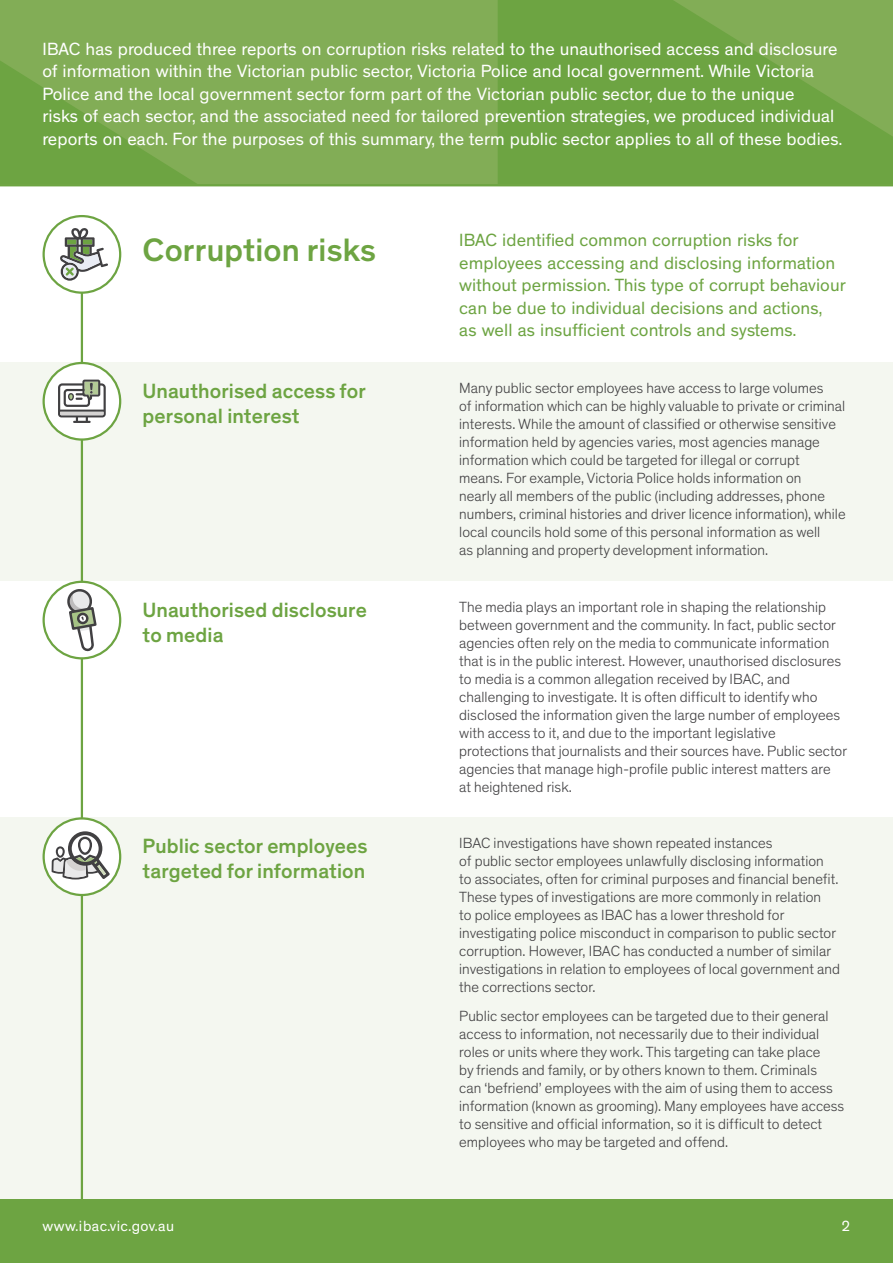
<style>
.page{position:relative;width:893px;height:1263px;background:#fff}
.page>*{position:absolute;margin:0;border:0;box-sizing:border-box;transform-origin:0 0}
.t1{font:500 33px "Theinhardt";letter-spacing:.005em;color:#6da442}
.t2{font:500 21px/25.2px "Theinhardt";letter-spacing:.005em;color:#6da442}
.t3{font:18px/22.5px "Theinhardt";letter-spacing:.005em;color:#fff}
.t4{font:18px/22.5px "Theinhardt";letter-spacing:.005em;color:#6da442}
.t5{font:300 15px/18px "Theinhardt";letter-spacing:.005em;color:#414042}
.t6{font:15px "Theinhardt";letter-spacing:.03em;color:#fff}
</style>
<div class="page">
<div style="left:0;top:817px;width:893px;height:382px;background:#f4f7f0"></div>
<div style="left:0;top:362px;width:893px;height:219px;background:#f4f7f0"></div>
<hr style="left:81px;top:254px;width:2px;height:1009px;background:#6da442">
<div style="left:44px;top:363px;width:76px;height:77px;background:#fff;border-radius:50%"></div>
<div style="left:43px;top:362px;width:78px;height:79px;border:2px solid #6da442;border-radius:50%"></div>
<div style="left:0;top:0;width:893px;height:184px;background:#82ad56"></div>
<svg style="left:0;top:61px;width:197px;height:123px"></svg>
<svg style="left:498px;top:0;width:395px;height:184px;fill:#6da442"></svg>
<svg style="left:44px;top:818px;width:76px;height:77px;fill:#fff"></svg>
<div style="left:43px;top:817px;width:78px;height:79px;border:2px solid #6da442;border-radius:50%"></div>
<hr style="left:0;top:184px;width:893px;height:2px;background:#6da442">
<div style="left:44px;top:216px;width:76px;height:77px;background:#fff;border-radius:50%"></div>
<div style="left:43px;top:215px;width:78px;height:79px;border:2px solid #6da442;border-radius:50%"></div>
<svg style="left:60px;top:228px;width:48px;height:53px"></svg>
<svg style="left:58px;top:380px;width:48px;height:43px"></svg>
<div style="left:44px;top:582px;width:76px;height:76px;background:#fff;border-radius:50%"></div>
<div style="left:43px;top:581px;width:78px;height:78px;border:2px solid #6da442;border-radius:50%"></div>
<svg style="left:65px;top:586px;width:33px;height:66px"></svg>
<svg style="left:70px;top:833px;width:30px;height:31px"></svg>
<div style="left:68px;top:831px;width:34px;height:35px;border:4px solid #414042;border-radius:50%"></div>
<svg style="left:52px;top:837px;width:58px;height:42px"></svg>
<div style="left:0;top:1199px;width:893px;height:64px;background:#6da442"></div>
<p class="t3" style="left:43px;top:38px;width:801px">IBAC has produced three reports on corruption risks related to the unauthorised access and disclosure of information within the Victorian public sector, Victoria Police and local government. While Victoria Police and the local government sector form part of the Victorian public sector, due to the unique<br>risks of each sector, and the associated need for tailored prevention strategies, we produced individual reports on each. For the purposes of this summary, the term public sector applies to all of these bodies.</p>
<h1 class="t1" style="left:143px;top:230px;width:235px">Corruption risks</h1>
<p class="t4" style="left:459px;top:229px;width:388px">IBAC identified common corruption risks for employees accessing and disclosing information without permission. This type of corrupt behaviour can be due to individual decisions and actions,<br>as well as insufficient controls and systems.</p>
<h2 class="t2" style="left:143px;top:378px;width:225px">Unauthorised access for personal interest</h2>
<p class="t5" style="left:459px;top:379px;width:388px">Many public sector employees have access to large volumes<br>of information which can be highly valuable to private or criminal interests. While the amount of classified or otherwise sensitive information held by agencies varies, most agencies manage information which could be targeted for illegal or corrupt means. For example, Victoria Police holds information on<br>nearly all members of the public (including addresses, phone numbers, criminal histories and driver licence information), while local councils hold some of this personal information as well<br>as planning and property development information.</p>
<h2 class="t2" style="left:143px;top:597px;width:226px">Unauthorised disclosure to media</h2>
<p class="t5" style="left:459px;top:598px;width:389px">The media plays an important role in shaping the relationship between government and the community. In fact, public sector agencies often rely on the media to communicate information that is in the public interest. However, unauthorised disclosures to media is a common allegation received by IBAC, and challenging to investigate. It is often difficult to identify who disclosed the information given the large number of employees with access to it, and due to the important legislative protections that journalists and their sources have. Public sector agencies that manage high-profile public interest matters are<br>at heightened risk.</p>
<h2 class="t2" style="left:143px;top:834px;width:226px">Public sector employees targeted for information</h2>
<p class="t5" style="left:459px;top:835px;width:382px">IBAC investigations have shown repeated instances<br>of public sector employees unlawfully disclosing information<br>to associates, often for criminal purposes and financial benefit.<br>These types of investigations are more commonly in relation<br>to police employees as IBAC has a lower threshold for investigating police misconduct in comparison to public sector corruption. However, IBAC has conducted a number of similar investigations in relation to employees of local government and the corrections sector.</p>
<p class="t5" style="left:459px;top:1007px;width:386px">Public sector employees can be targeted due to their general access to information, not necessarily due to their individual roles or units where they work. This targeting can take place<br>by friends and family, or by others known to them. Criminals<br>can ‘befriend’ employees with the aim of using them to access information (known as grooming). Many employees have access to sensitive and official information, so it is difficult to detect employees who may be targeted and offend.</p>
<p class="t6" style="left:43px;top:1217px;width:133px">www.ibac.vic.gov.au</p>
<p class="t6" style="left:842px;top:1217px;width:10px">2</p>
</div>
